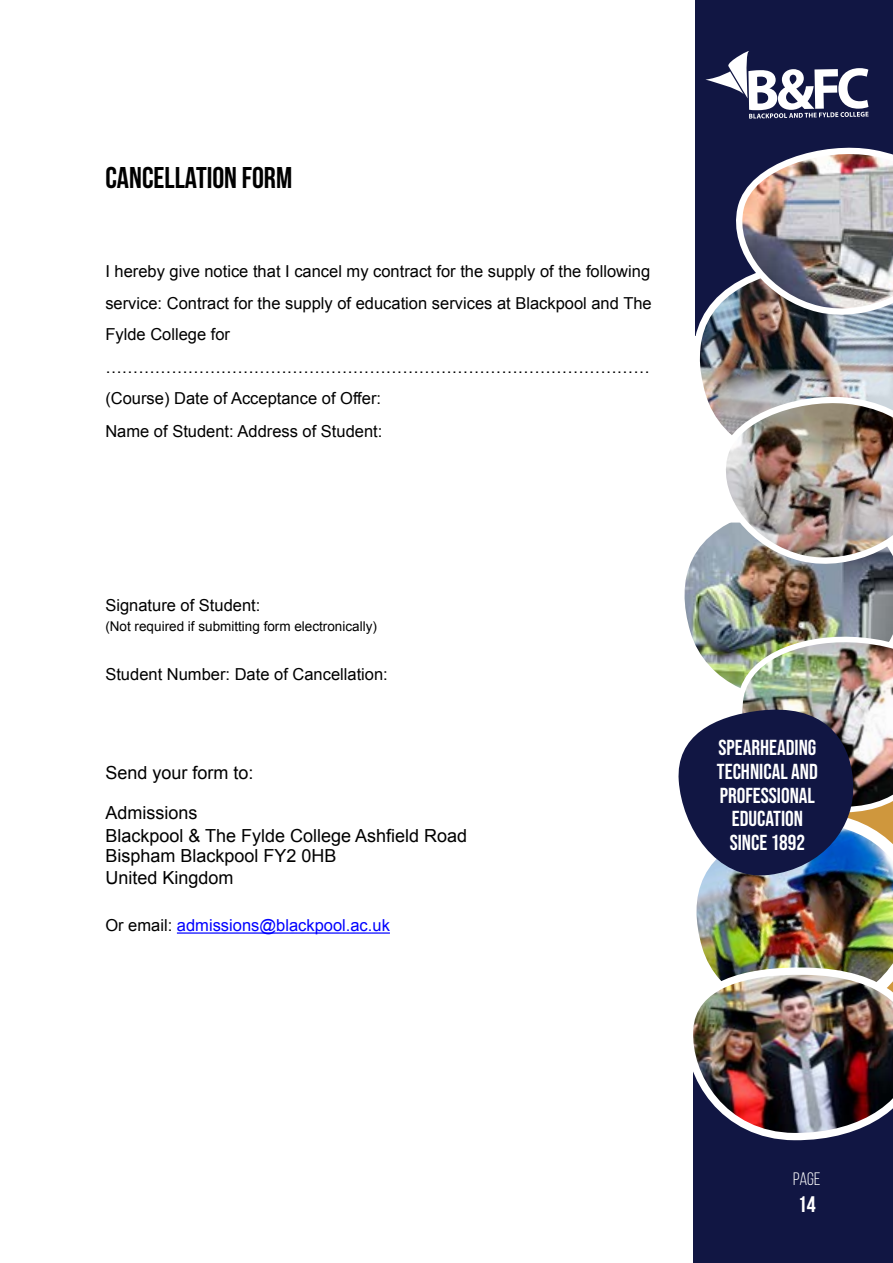
<style>
.page{position:relative;width:893px;height:1263px;background:#fff}
.page>*{position:absolute;margin:0;border:0;box-sizing:border-box;transform-origin:0 0}
.t1{font:700 30px "Bebas Neue";color:#000}
.t2{font:700 22.5px "Bebas Neue";color:#fff}
.t3{font:21.6px/23.7px "Bebas Neue";color:#fff;text-align:center}
.t4{font:18px/23px "Arial";color:#000}
.t5{font:18px "Bebas Neue";color:#fff}
.t6{font:16.5px/31.3px "Arial";color:#000;text-align:justify}
.t7{font:16.5px "Arial";color:#00f}
.t8{font:13.5px "Arial";color:#000}
.s1{color:#000}
</style>
<div class="page">
<div style="left:695px;top:0;width:198px;height:336px;background:#111643"></div>
<img style="left:695px;top:286px;width:198px;height:127px">
<div style="left:693px;top:1024px;width:200px;height:239px;background:#111643"></div>
<img style="left:684px;top:533px;width:209px;height:102px">
<img style="left:696px;top:882px;width:197px;height:83px">
<img style="left:693px;top:965px;width:200px;height:176px">
<img style="left:731px;top:147px;width:162px;height:173px">
<img style="left:714px;top:393px;width:179px;height:176px">
<img style="left:678px;top:635px;width:215px;height:247px">
<hr style="left:177px;top:932px;width:213px;height:2px;background:#00f">
<svg style="left:705px;top:51px;width:163px;height:68px"></svg>
<h1 class="t1" style="left:105px;top:161px;width:188px">CANCELLATION FORM</h1>
<p class="t6" style="left:105px;top:256px;width:548px">I hereby give notice that I cancel my contract for the supply of the following service: Contract for the supply of education services at Blackpool and The Fylde College for</p>
<p class="t6" style="left:105px;top:351px;width:546px">……………………………………………………………………………………… (Course) Date of Acceptance of Offer:</p>
<p class="t6" style="left:105px;top:416px;width:279px">Name of Student: Address of Student:</p>
<p class="t6" style="left:105px;top:590px;width:157px">Signature of Student:</p>
<p class="t8" style="left:105px;top:617px;width:273px">(Not required if submitting form electronically)</p>
<p class="t6" style="left:105px;top:658px;width:284px">Student Number: Date of Cancellation:</p>
<p class="t4" style="left:105px;top:761px;width:150px">Send your form to:</p>
<p class="t4" style="left:105px;top:801px;width:363px">Admissions<br>Blackpool &amp; The Fylde College Ashfield Road</p>
<p class="t4" style="left:105px;top:845px;width:233px;line-height:21.6px">Bispham Blackpool FY2 0HB<br>United Kingdom</p>
<p class="t7" style="left:105px;top:915px;width:286px"><span class="s1">Or email:</span> admissions@blackpool.ac.uk</p>
<h3 class="t3" style="left:717px;top:736px;width:102px">SPEARHEADING<br>TECHNICAL AND<br>PROFESSIONAL<br>EDUCATION<br>SINCE 1892</h3>
<p class="t5" style="left:793px;top:1169px;width:29px">Page</p>
<h2 class="t2" style="left:798px;top:1191px;width:19px">14</h2>
</div>
